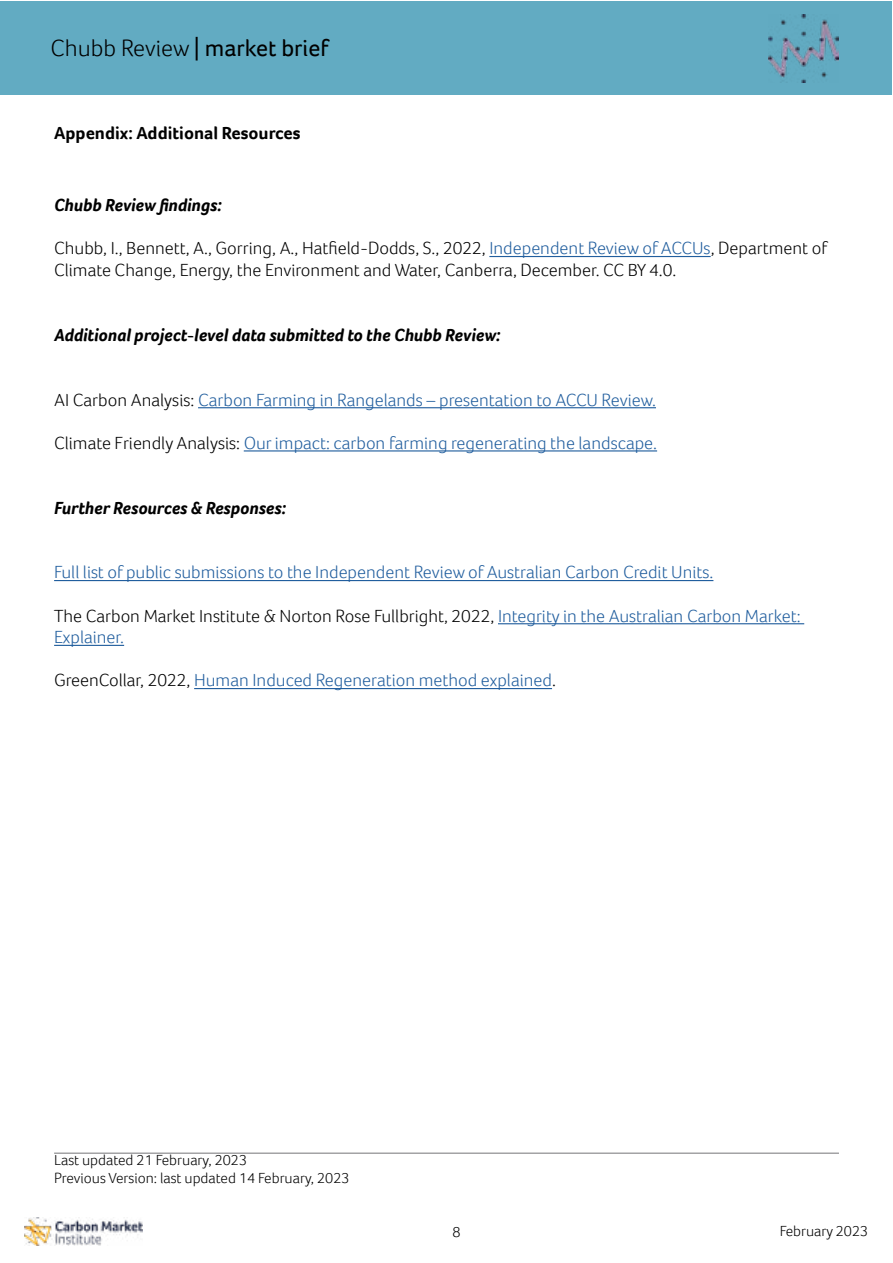
<style>
.page{position:relative;width:893px;height:1263px;background:#fff}
.page>*{position:absolute;margin:0;border:0;box-sizing:border-box;transform-origin:0 0}
.t1{font:24px "Foco";color:#000}
.t2{font:300 18px "Foco";color:#215e9e}
.t3{font:300 18px/21.6px "Foco";color:#000}
.t4{font:italic 700 18px "Foco";color:#000}
.t5{font:700 18px "Foco";color:#000}
.t6{font:300 15px/18px "Foco";color:#000}
.s1{font-weight:300}
.s2{color:#215e9e}
.s3{color:#000}
</style>
<div class="page">
<div style="left:1px;top:1px;width:891px;height:93px;background:#62abc2"></div>
<img style="left:769px;top:14px;width:70px;height:68px">
<img style="left:25px;top:1217px;width:117px;height:29px">
<hr style="left:489px;top:256px;width:222px;height:1px;background:#215e9e">
<hr style="left:198px;top:407px;width:458px;height:1px;background:#215e9e">
<hr style="left:244px;top:450px;width:413px;height:1px;background:#215e9e">
<hr style="left:54px;top:580px;width:659px;height:1px;background:#215e9e">
<hr style="left:498px;top:623px;width:306px;height:1px;background:#215e9e">
<hr style="left:54px;top:645px;width:70px;height:1px;background:#215e9e">
<hr style="left:194px;top:688px;width:358px;height:1px;background:#215e9e">
<hr style="left:54px;top:1152px;width:785px;height:2px;background:#6b6c6f">
<h1 class="t1" style="left:50px;top:32px;width:279px"><span class="s1">Chubb Review</span> | market brief</h1>
<p class="t5" style="left:54px;top:121px;width:248px">Appendix: Additional Resources</p>
<p class="t4" style="left:54px;top:193px;width:169px">Chubb Review findings:</p>
<p class="t3" style="left:54px;top:237px;width:774px">Chubb, I., Bennett, A., Gorring, A., Hatfield-Dodds, S., 2022, <span class="s2">Independent Review of ACCUs</span>, Department of<br>Climate Change, Energy, the Environment and Water, Canberra, December. CC BY 4.0.</p>
<p class="t4" style="left:54px;top:323px;width:448px">Additional project-level data submitted to the Chubb Review:</p>
<p class="t2" style="left:54px;top:388px;width:603px"><span class="s3">AI Carbon Analysis:</span> Carbon Farming in Rangelands – presentation to ACCU Review.</p>
<p class="t2" style="left:54px;top:431px;width:604px"><span class="s3">Climate Friendly Analysis:</span> Our impact: carbon farming regenerating the landscape.</p>
<p class="t4" style="left:54px;top:496px;width:233px">Further Resources &amp; Responses:</p>
<p class="t2" style="left:54px;top:560px;width:661px">Full list of public submissions to the Independent Review of Australian Carbon Credit Units.</p>
<p class="t3" style="left:54px;top:604px;width:748px">The Carbon Market Institute &amp; Norton Rose Fullbright, 2022, <span class="s2">Integrity in the Australian Carbon Market:<br>Explainer.</span></p>
<p class="t2" style="left:54px;top:668px;width:503px"><span class="s3">GreenCollar, 2022,</span> Human Induced Regeneration method explained<span class="s3">.</span></p>
<p class="t6" style="left:54px;top:1150px;width:297px">Last updated 21 February, 2023<br>Previous Version: last updated 14 February, 2023</p>
<p class="t6" style="left:452px;top:1223px;width:10px">8</p>
<p class="t6" style="left:780px;top:1222px;width:90px">February 2023</p>
</div>
